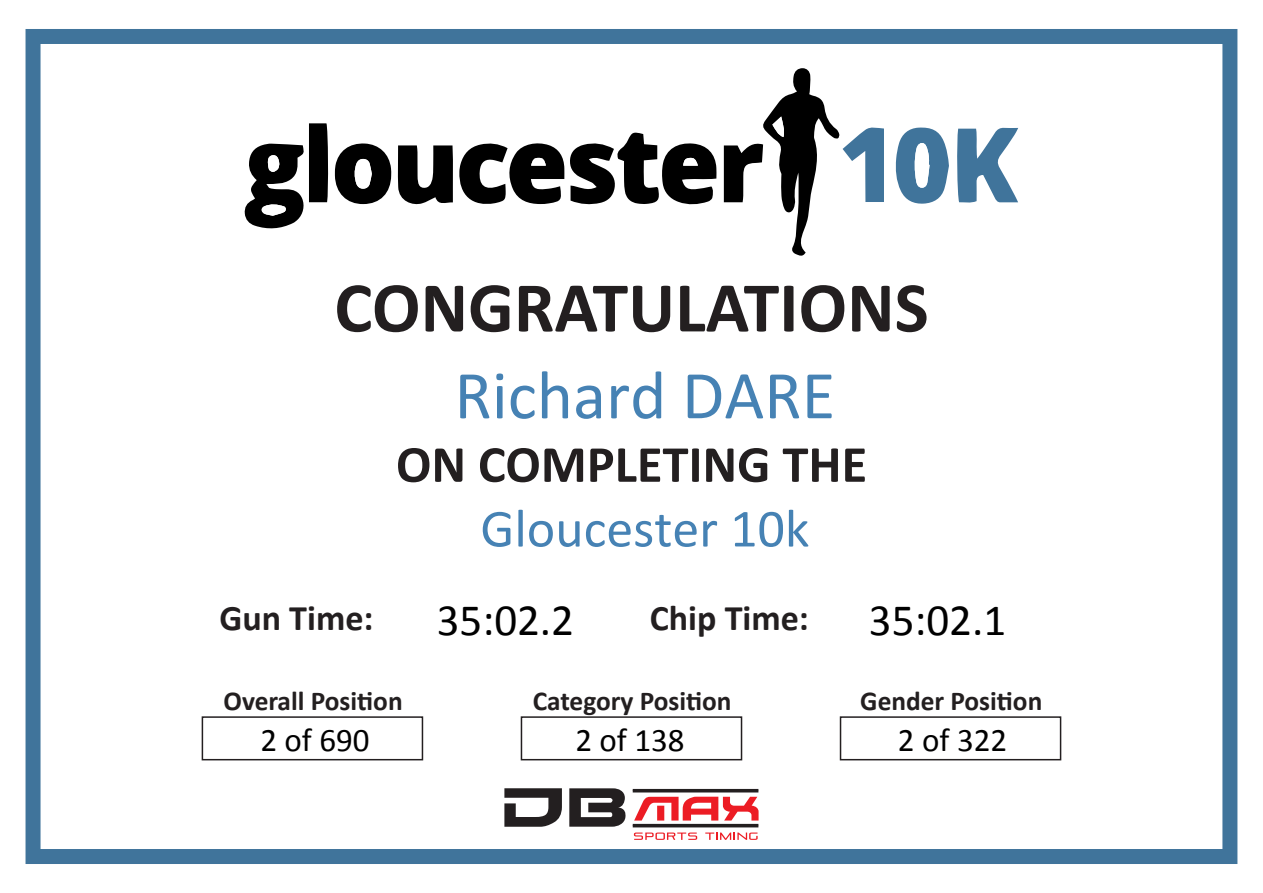
<style>
.page{position:relative;width:1263px;height:893px;background:#fff}
.page>*{position:absolute;margin:0;border:0;box-sizing:border-box;transform-origin:0 0}
.t1{font:700 72px "Calibri";color:#231f20}
.t2{font:69px "Calibri";color:#4682b4}
.t3{font:54px "Calibri";color:#4682b4}
.t4{font:700 52.5px "Calibri";color:#231f20}
.t5{font:45px "Calibri";color:#000}
.t6{font:700 36.15px "Calibri";color:#231f20}
.t7{font:33px "Calibri";color:#000}
.t8{font:700 27.3px "Calibri";color:#231f20}
</style>
<div class="page">
<svg style="left:957px;top:128px;width:61px;height:75px"></svg>
<svg style="left:398px;top:145px;width:55px;height:60px"></svg>
<svg style="left:724px;top:68px;width:160px;height:188px"></svg>
<svg style="left:244px;top:123px;width:85px;height:106px"></svg>
<svg style="left:895px;top:127px;width:54px;height:77px"></svg>
<svg style="left:335px;top:143px;width:56px;height:61px"></svg>
<svg style="left:459px;top:132px;width:257px;height:73px"></svg>
<div style="left:26px;top:29px;width:1211px;height:835px;border:15px solid #40749b"></div>
<div style="left:840px;top:716px;width:221px;height:44px;background:#fff;border:2px solid #231f20"></div>
<div style="left:202px;top:716px;width:221px;height:44px;background:#fff;border:2px solid #231f20"></div>
<svg style="left:504px;top:788px;width:58px;height:39px"></svg>
<svg style="left:634px;top:797px;width:124px;height:23px"></svg>
<hr style="left:633px;top:789px;width:125px;height:3px;background:#231f20">
<hr style="left:633px;top:824px;width:125px;height:3px;background:#231f20">
<svg style="left:569px;top:788px;width:57px;height:39px"></svg>
<svg style="left:634px;top:832px;width:63px;height:8px"></svg>
<svg style="left:705px;top:832px;width:53px;height:8px"></svg>
<div style="left:521px;top:716px;width:221px;height:44px;background:#fff;border:2px solid #231f20"></div>
<h1 class="t1" style="left:334px;top:257px;width:596px">CONGRATULATIONS</h1>
<h2 class="t2" style="left:454px;top:353px;width:382px">Richard DARE</h2>
<h3 class="t4" style="left:396px;top:427px;width:473px">ON COMPLETING THE</h3>
<h3 class="t3" style="left:480px;top:495px;width:330px">Gloucester 10k</h3>
<h3 class="t6" style="left:219px;top:593px;width:156px">Gun Time:</h3>
<h3 class="t6" style="left:650px;top:593px;width:161px">Chip Time:</h3>
<h3 class="t5" style="left:437px;top:593px;width:139px">35:02.2</h3>
<h3 class="t5" style="left:869px;top:593px;width:139px">35:02.1</h3>
<p class="t8" style="left:224px;top:682px;width:181px">Overall Position</p>
<p class="t8" style="left:860px;top:682px;width:184px">Gender Position</p>
<p class="t8" style="left:533px;top:682px;width:200px">Category Position</p>
<p class="t7" style="left:260px;top:720px;width:111px">2 of 690</p>
<p class="t7" style="left:575px;top:720px;width:111px">2 of 138</p>
<p class="t7" style="left:898px;top:720px;width:111px">2 of 322</p>
</div>
